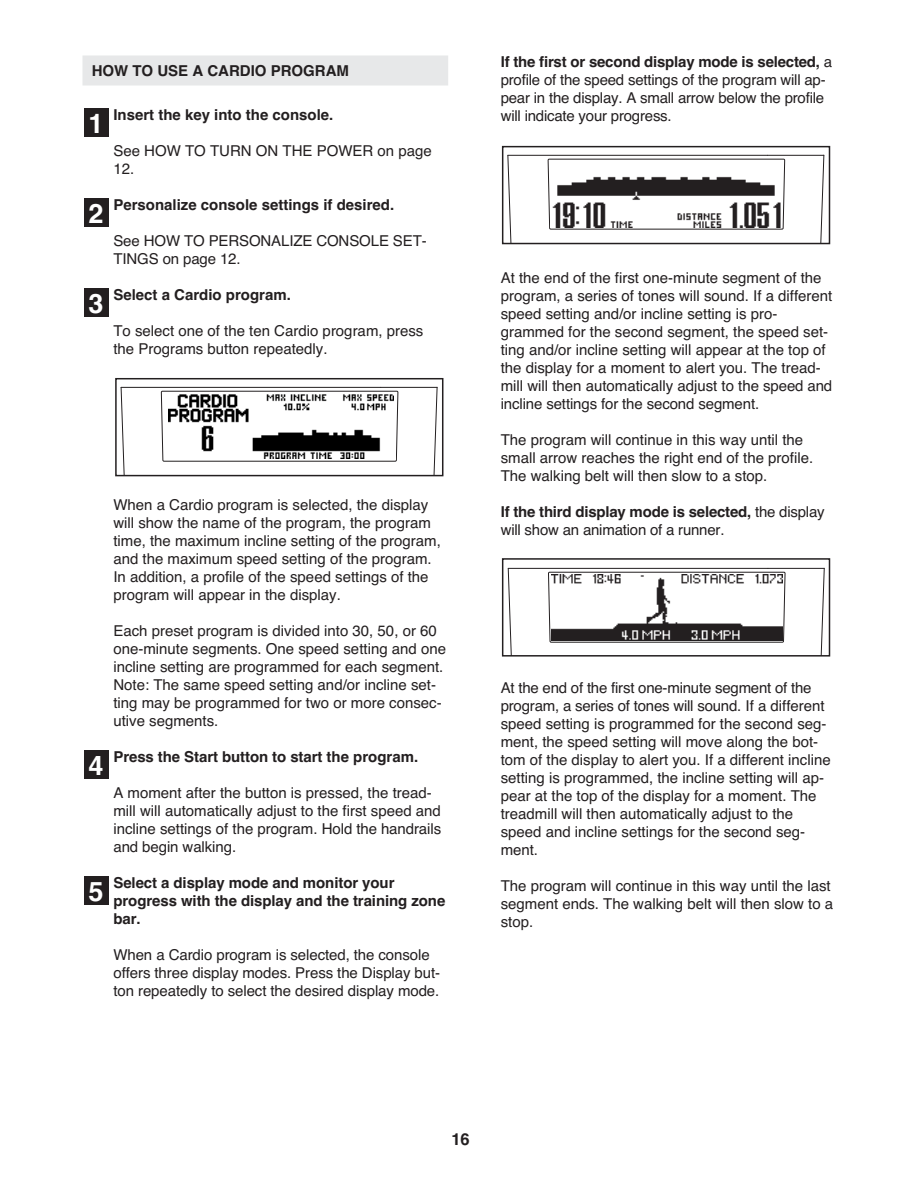
<style>
.page{position:relative;width:918px;height:1188px;background:#fff}
.page>*{position:absolute;margin:0;border:0;box-sizing:border-box;transform-origin:0 0}
.t1{font:700 27px "Helvetica";color:#fff}
.t2{font:700 16.5px "Helvetica";color:#231f20}
.t3{font:15px/18px "Helvetica";color:#231f20}
.t4{font:700 15px/18px "Helvetica";color:#231f20}
.s1{font-weight:700}
</style>
<div class="page">
<div style="left:82px;top:56px;width:366px;height:30px;background:#e7e8e9"></div>
<div style="left:84px;top:877px;width:24px;height:28px;background:#231f20"></div>
<div style="left:84px;top:751px;width:24px;height:28px;background:#231f20"></div>
<div style="left:84px;top:199px;width:24px;height:28px;background:#231f20"></div>
<div style="left:84px;top:289px;width:24px;height:28px;background:#231f20"></div>
<div style="left:84px;top:109px;width:24px;height:28px;background:#231f20"></div>
<svg style="left:820px;top:154px;width:5px;height:87px"></svg>
<hr style="left:768px;top:155px;width:56px;height:1px;background:#231f20">
<hr style="left:508px;top:155px;width:260px;height:1px;background:#231f20">
<svg style="left:507px;top:155px;width:5px;height:86px"></svg>
<svg style="left:547px;top:154px;width:238px;height:76px"></svg>
<img style="left:551px;top:161px;width:230px;height:66px">
<div style="left:502px;top:146px;width:328px;height:98px;border:2px solid #231f20"></div>
<svg style="left:820px;top:567px;width:5px;height:87px"></svg>
<hr style="left:768px;top:568px;width:56px;height:1px;background:#231f20">
<hr style="left:508px;top:568px;width:260px;height:1px;background:#231f20">
<svg style="left:508px;top:568px;width:4px;height:86px"></svg>
<svg style="left:548px;top:567px;width:238px;height:76px"></svg>
<img style="left:552px;top:574px;width:230px;height:66px">
<div style="left:502px;top:558px;width:328px;height:99px;border:2px solid #231f20"></div>
<svg style="left:433px;top:386px;width:5px;height:87px"></svg>
<hr style="left:381px;top:387px;width:56px;height:1px;background:#231f20">
<hr style="left:121px;top:387px;width:260px;height:1px;background:#231f20">
<svg style="left:121px;top:387px;width:4px;height:86px"></svg>
<svg style="left:161px;top:390px;width:238px;height:72px"></svg>
<div style="left:115px;top:378px;width:328px;height:98px;border:2px solid #231f20"></div>
<div style="left:165px;top:393px;width:230px;height:67px;background:#fff"></div>
<img style="left:168px;top:394px;width:226px;height:65px">
<p class="t4" style="left:92px;top:62px;width:259px">HOW TO USE A CARDIO PROGRAM</p>
<p class="t4" style="left:113px;top:105px;width:221px">Insert the key into the console.</p>
<p class="t3" style="left:113px;top:141px;width:320px">See HOW TO TURN ON THE POWER on page<br>12.</p>
<p class="t4" style="left:113px;top:195px;width:282px">Personalize console settings if desired.</p>
<p class="t3" style="left:113px;top:231px;width:315px">See HOW TO PERSONALIZE CONSOLE SET-<br>TINGS on page 12.</p>
<p class="t4" style="left:113px;top:285px;width:179px">Select a Cardio program.</p>
<p class="t3" style="left:113px;top:321px;width:312px">To select one of the ten Cardio program, press the Programs button repeatedly.</p>
<h1 class="t1" style="left:88px;top:108px;width:17px">1</h1>
<h1 class="t1" style="left:88px;top:198px;width:17px">2</h1>
<h1 class="t1" style="left:88px;top:288px;width:17px">3</h1>
<h1 class="t1" style="left:88px;top:750px;width:17px">4</h1>
<h1 class="t1" style="left:88px;top:876px;width:17px">5</h1>
<p class="t3" style="left:113px;top:496px;width:329px">When a Cardio program is selected, the display will show the name of the program, the program time, the maximum incline setting of the program, and the maximum speed setting of the program.<br>In addition, a profile of the speed settings of the program will appear in the display.</p>
<p class="t3" style="left:113px;top:622px;width:334px">Each preset program is divided into 30, 50, or 60 one-minute segments. One speed setting and one incline setting are programmed for each segment.<br>Note: The same speed setting and/or incline set&shy;ting may be programmed for two or more consec&shy;utive segments.</p>
<p class="t4" style="left:113px;top:748px;width:306px">Press the Start button to start the program.</p>
<p class="t3" style="left:113px;top:784px;width:329px">A moment after the button is pressed, the tread&shy;mill will automatically adjust to the first speed and incline settings of the program. Hold the handrails and begin walking.</p>
<p class="t4" style="left:113px;top:874px;width:333px">Select a display mode and monitor your progress with the display and the training zone bar.</p>
<p class="t3" style="left:113px;top:946px;width:328px">When a Cardio program is selected, the console offers three display modes. Press the Display but&shy;ton repeatedly to select the desired display mode.</p>
<p class="t3" style="left:501px;top:53px;width:333px"><span class="s1">If the first or second display mode is selected,</span> a profile of the speed settings of the program will ap&shy;pear in the display. A small arrow below the profile will indicate your progress.</p>
<p class="t3" style="left:501px;top:269px;width:333px">At the end of the first one-minute segment of the program, a series of tones will sound. If a different speed setting and/or incline setting is pro&shy;grammed for the second segment, the speed set&shy;ting and/or incline setting will appear at the top of the display for a moment to alert you. The tread&shy;mill will then automatically adjust to the speed and incline settings for the second segment.</p>
<p class="t3" style="left:501px;top:431px;width:314px">The program will continue in this way until the small arrow reaches the right end of the profile.<br>The walking belt will then slow to a stop.</p>
<p class="t3" style="left:501px;top:503px;width:325px"><span class="s1">If the third display mode is selected,</span> the display will show an animation of a runner.</p>
<p class="t3" style="left:501px;top:678px;width:332px">At the end of the first one-minute segment of the program, a series of tones will sound. If a different speed setting is programmed for the second seg&shy;ment, the speed setting will move along the bot&shy;tom of the display to alert you. If a different incline setting is programmed, the incline setting will ap&shy;pear at the top of the display for a moment. The treadmill will then automatically adjust to the speed and incline settings for the second seg&shy;ment.</p>
<p class="t3" style="left:501px;top:876px;width:334px">The program will continue in this way until the last segment ends. The walking belt will then slow to a stop.</p>
<p class="t2" style="left:451px;top:1130px;width:20px">16</p>
</div>
